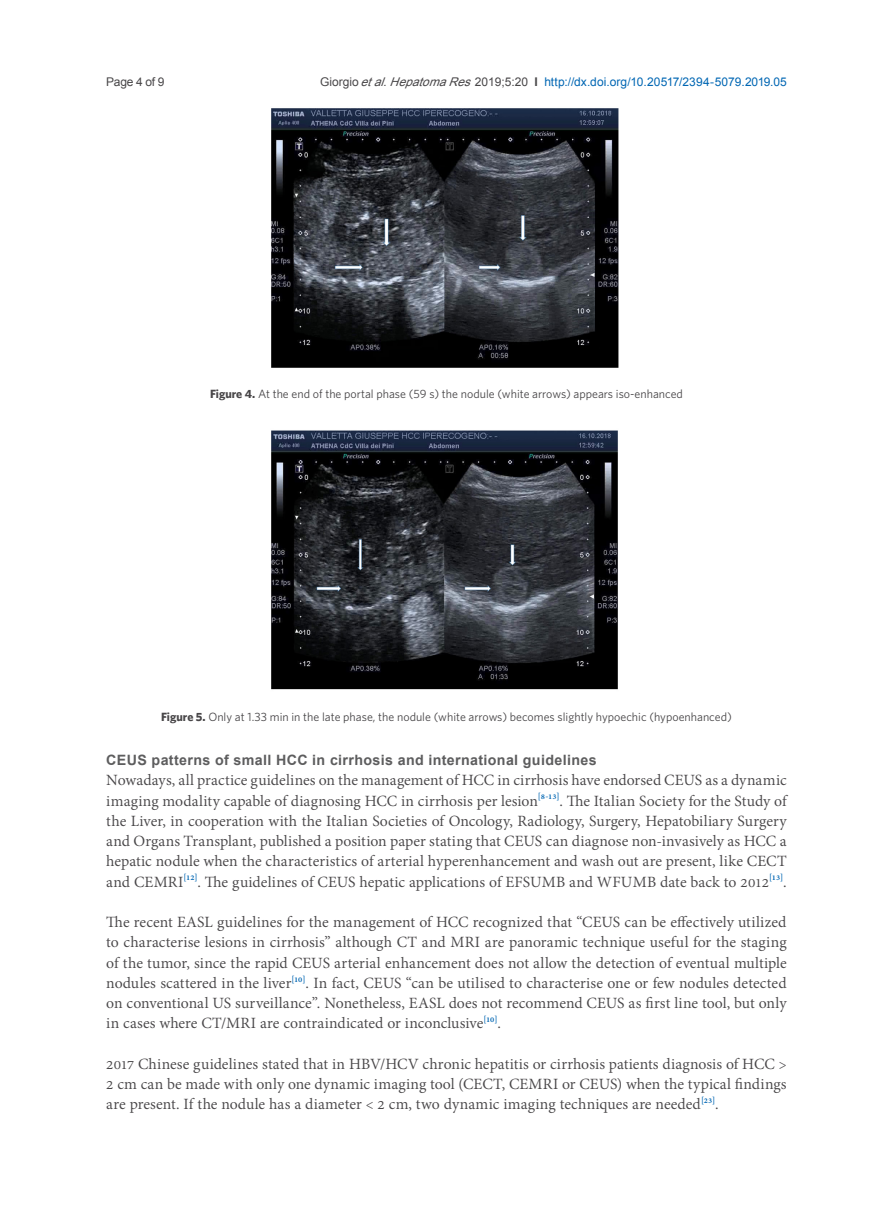
<style>
.page{position:relative;width:893px;height:1212px;background:#fff}
.page>*{position:absolute;margin:0;border:0;box-sizing:border-box;transform-origin:0 0}
.t1{font:19.2px/20.2px "Adobe Thai";letter-spacing:.005em;color:#484648;text-align:justify}
.t2{font:700 14.25px "Arial";letter-spacing:.025em;color:#5d5d5e}
.t3{font:12px "Whitney";color:#484648}
.t4{font:12px "Arial";color:#0166b3}
.t5{font:12px "Arial";letter-spacing:-.025em;color:#484648}
.s1{color:#484648}
.s2{font-style:italic;color:#484648}
.s3{font-weight:700;color:#484648}
.s4{font-weight:700}
</style>
<div class="page">
<img style="left:271px;top:108px;width:348px;height:260px">
<img style="left:271px;top:430px;width:347px;height:260px">
<p class="t5" style="left:106px;top:73px;width:60px">Page 4 of 9</p>
<p class="t4" style="left:320px;top:73px;width:468px"><span class="s1">Giorgio</span> <span class="s2">etal.HepatomaRes</span><span class="s1">2019;5:20</span> <span class="s3">I</span> http://dx.doi.org/10.20517/2394-5079.2019.05</p>
<p class="t3" style="left:210px;top:387px;width:474px"><span class="s4">Figure 4.</span> At the end of the portal phase (59 s) the nodule (white arrows) appears iso-enhanced</p>
<p class="t3" style="left:161px;top:710px;width:572px"><span class="s4">Figure 5.</span> Only at 1.33 min in the late phase, the nodule (white arrows) becomes slightly hypoechic (hypoenhanced)</p>
<p class="t2" style="left:106px;top:750px;width:492px">CEUS patterns of small HCC in cirrhosis and international guidelines</p>
<p class="t1" style="left:106px;top:768px;width:682px">Nowadays, all practice guidelines on the management of HCC in cirrhosis have endorsed CEUS as a dynamic imaging modality capable of diagnosing HCC in cirrhosis per lesion<sup>[8-13]</sup>. The Italian Society for the Study of the Liver, in cooperation with the Italian Societies of Oncology, Radiology, Surgery, Hepatobiliary Surgery and Organs Transplant, published a position paper stating that CEUS can diagnose non-invasively as HCC a hepatic nodule when the characteristics of arterial hyperenhancement and wash out are present, like CECT and CEMRI<sup>[12]</sup>. The guidelines of CEUS hepatic applications of EFSUMB and WFUMB date back to 2012<sup>[13]</sup>.</p>
<p class="t1" style="left:106px;top:910px;width:682px">The recent EASL guidelines for the management of HCC recognized that “CEUS can be effectively utilized to characterise lesions in cirrhosis” although CT and MRI are panoramic technique useful for the staging of the tumor, since the rapid CEUS arterial enhancement does not allow the detection of eventual multiple nodules scattered in the liver<sup>[10]</sup>. In fact, CEUS “can be utilised to characterise one or few nodules detected on conventional US surveillance”. Nonetheless, EASL does not recommend CEUS as first line tool, but only in cases where CT/MRI are contraindicated or inconclusive<sup>[10]</sup>.</p>
<p class="t1" style="left:106px;top:1052px;width:682px">2017 Chinese guidelines stated that in HBV/HCV chronic hepatitis or cirrhosis patients diagnosis of HCC &gt; 2 cm can be made with only one dynamic imaging tool (CECT, CEMRI or CEUS) when the typical findings are present. If the nodule has a diameter &lt; 2 cm, two dynamic imaging techniques are needed<sup>[23]</sup>.</p>
</div>
